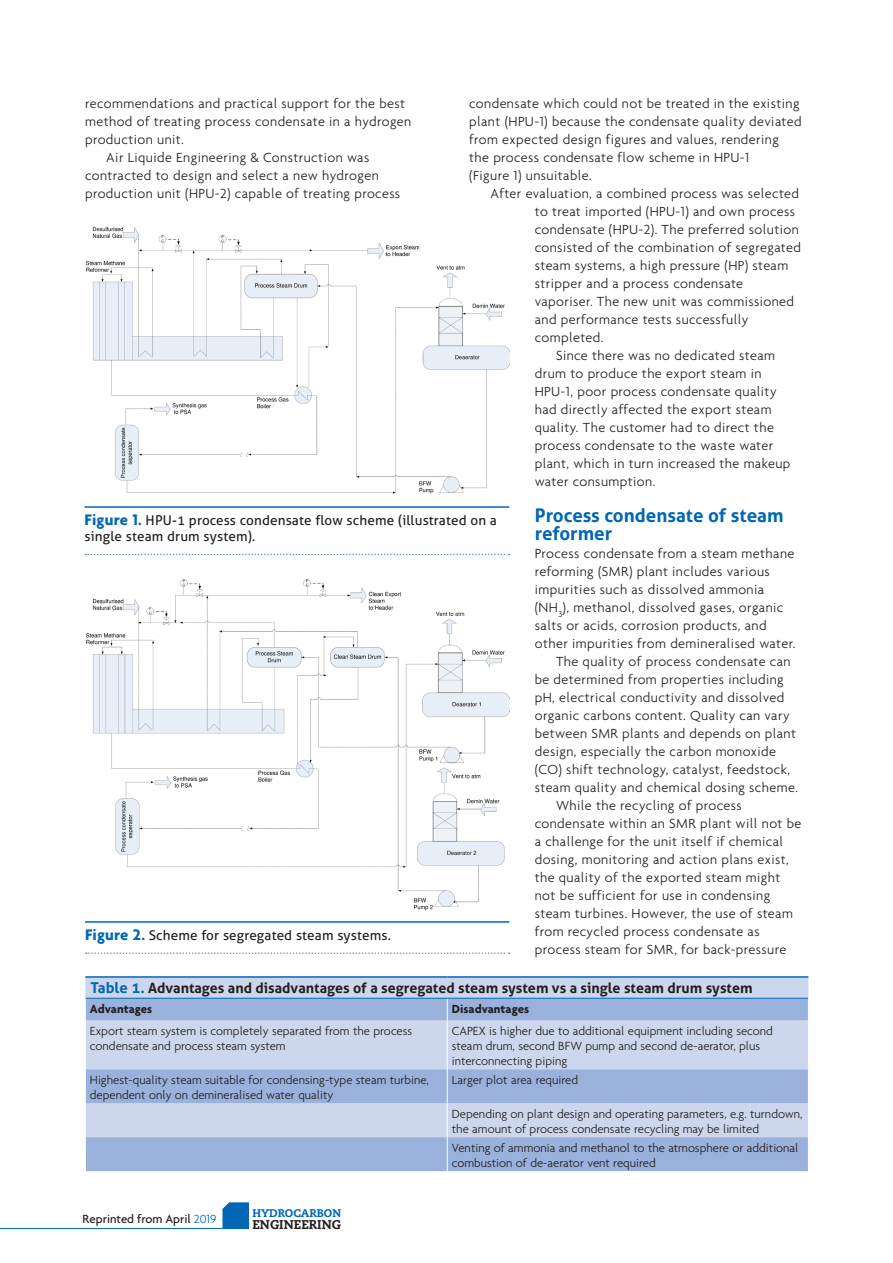
<style>
.page{position:relative;width:893px;height:1263px;background:#fff}
.page>*{position:absolute;margin:0;border:0;box-sizing:border-box;transform-origin:0 0}
.Sub_1{font:700 18.75px/18px "Aller";color:#0167b4}
.Body_Text{font:300 14.25px/18px "Agenda";letter-spacing:.03em;color:#231f20}
.Paragraph_1{font:300 14.25px/18px "Agenda";letter-spacing:.03em;color:#231f20}
.Paragraph_Style_1{font:300 14.25px/18px "Agenda";letter-spacing:.03em;color:#231f20}
.Table_Heading{font:700 14.25px "Aller";color:#231f20}
.t1{font:13.5px/16.2px "Aller";letter-spacing:.01em;color:#231f20}
.Table_Text{font:300 12.75px/15px "Agenda";color:#231f20}
.Table_Text-2{font:700 12.75px "Agenda";color:#231f20}
.t2{font:500 12.75px "Agenda";color:#231f20}
.t3{font:800 12.75px "Caecilia";color:#231f20}
.t4{font:800 11.1px "Caecilia";color:#0167b4}
.s1{font-family:"Agenda";font-weight:700;font-size:16.5px;color:#0167b4}
.s2{font-size:15px;color:#0167b4}
.s3{font-weight:300;color:#0167b4}
</style>
<div class="page">
<hr style="left:0;top:1228px;width:249px;height:1px;background:#0167b4">
<svg style="left:222px;top:1202px;width:27px;height:26px"></svg>
<hr style="left:85px;top:506px;width:424px;height:2px;background:#0167b4">
<svg style="left:85px;top:554px;width:424px;height:1px"></svg>
<hr style="left:85px;top:921px;width:424px;height:2px;background:#0167b4">
<svg style="left:86px;top:952px;width:423px;height:2px"></svg>
<div style="left:85px;top:978px;width:723px;height:20px;background:#ccd7ed"></div>
<svg style="left:86px;top:999px;width:722px;height:172px;background:#b1c3e3"></svg>
<svg style="left:85px;top:998px;width:1px;height:22px"></svg>
<svg style="left:447px;top:999px;width:1px;height:21px"></svg>
<hr style="left:447px;top:1020px;width:1px;height:49px;background:#fff">
<hr style="left:447px;top:1069px;width:1px;height:34px;background:#fff">
<hr style="left:447px;top:1103px;width:1px;height:34px;background:#fff">
<hr style="left:447px;top:1137px;width:1px;height:34px;background:#fff">
<hr style="left:85px;top:976px;width:362px;height:2px;background:#0167b4">
<hr style="left:447px;top:976px;width:361px;height:2px;background:#0167b4">
<hr style="left:86px;top:998px;width:361px;height:1px;background:#0167b4">
<hr style="left:447px;top:998px;width:361px;height:1px;background:#0167b4">
<img style="left:86px;top:226px;width:423px;height:267px">
<img style="left:86px;top:580px;width:423px;height:330px">
<p class="Paragraph_Style_1" style="left:85px;top:94px;width:328px">recommendations and practical support for the best method of treating process condensate in a hydrogen production unit.</p>
<p class="Body_Text" style="left:85px;top:148px;width:317px;text-indent:21px">Air Liquide Engineering &amp; Construction was contracted to design and select a new hydrogen production unit (HPU-2) capable of treating process</p>
<p class="Body_Text" style="left:469px;top:94px;width:334px">condensate which could not be treated in the existing plant (HPU-1) because the condensate quality deviated from expected design figures and values, rendering the process condensate flow scheme in HPU-1<br>(Figure 1) unsuitable.</p>
<p class="Body_Text" style="left:535px;top:184px;width:268px;text-indent:-44px">After evaluation, a combined process was selected to treat imported (HPU-1) and own process condensate (HPU-2). The preferred solution consisted of the combination of segregated steam systems, a high pressure (HP) steam stripper and a process condensate vaporiser. The new unit was commissioned and performance tests successfully completed.</p>
<p class="Body_Text" style="left:535px;top:346px;width:257px;text-indent:21px">Since there was no dedicated steam drum to produce the export steam in HPU-1, poor process condensate quality had directly affected the export steam quality. The customer had to direct the process condensate to the waste water plant, which in turn increased the makeup water consumption.</p>
<p class="Sub_1" style="left:535px;top:506px;width:250px">Process condensate of steam reformer</p>
<p class="Paragraph_1" style="left:535px;top:544px;width:262px">Process condensate from a steam methane reforming (SMR) plant includes various impurities such as dissolved ammonia (NH<sub>3</sub>), methanol, dissolved gases, organic salts or acids, corrosion products, and other impurities from demineralised water.</p>
<p class="Body_Text" style="left:535px;top:652px;width:265px;text-indent:21px">The quality of process condensate can be determined from properties including pH, electrical conductivity and dissolved organic carbons content. Quality can vary between SMR plants and depends on plant design, especially the carbon monoxide (CO) shift technology, catalyst, feedstock, steam quality and chemical dosing scheme.</p>
<p class="Body_Text" style="left:535px;top:796px;width:268px;text-indent:21px">While the recycling of process condensate within an SMR plant will not be a challenge for the unit itself if chemical dosing, monitoring and action plans exist, the quality of the exported steam might not be sufficient for use in condensing steam turbines. However, the use of steam from recycled process condensate as process steam for SMR, for back-pressure</p>
<p class="t1" style="left:85px;top:512px;width:414px"><span class="s1">Figure 1.</span> HPU-1 process condensate flow scheme (illustrated on a single steam drum system).</p>
<p class="t1" style="left:85px;top:927px;width:307px"><span class="s1">Figure 2.</span> Scheme for segregated steam systems.</p>
<p class="Table_Heading" style="left:90px;top:979px;width:664px"><span class="s2">Table 1.</span> Advantages and disadvantages of a segregated steam system vs a single steam drum system</p>
<p class="Table_Text-2" style="left:90px;top:1001px;width:64px">Advantages</p>
<p class="Table_Text-2" style="left:452px;top:1001px;width:79px">Disadvantages</p>
<p class="Table_Text" style="left:90px;top:1023px;width:324px">Export steam system is completely separated from the process condensate and process steam system</p>
<p class="Table_Text" style="left:452px;top:1023px;width:323px">CAPEX is higher due to additional equipment including second steam drum, second BFW pump and second de-aerator, plus interconnecting piping</p>
<p class="Table_Text" style="left:90px;top:1072px;width:341px">Highest-quality steam suitable for condensing-type steam turbine, dependent only on demineralised water quality</p>
<p class="Table_Text" style="left:452px;top:1072px;width:128px">Larger plot area required</p>
<p class="Table_Text" style="left:452px;top:1106px;width:352px">Depending on plant design and operating parameters, e.g. turndown, the amount of process condensate recycling may be limited</p>
<p class="Table_Text" style="left:452px;top:1140px;width:348px">Venting of ammonia and methanol to the atmosphere or additional combustion of de-aerator vent required</p>
<p class="t2" style="left:82px;top:1211px;width:136px">Reprinted from April <span class="s3">2019</span></p>
<p class="t4" style="left:252px;top:1207px;width:90px">HYDROCARBON</p>
<p class="t3" style="left:252px;top:1216px;width:90px">ENGINEERING</p>
</div>
